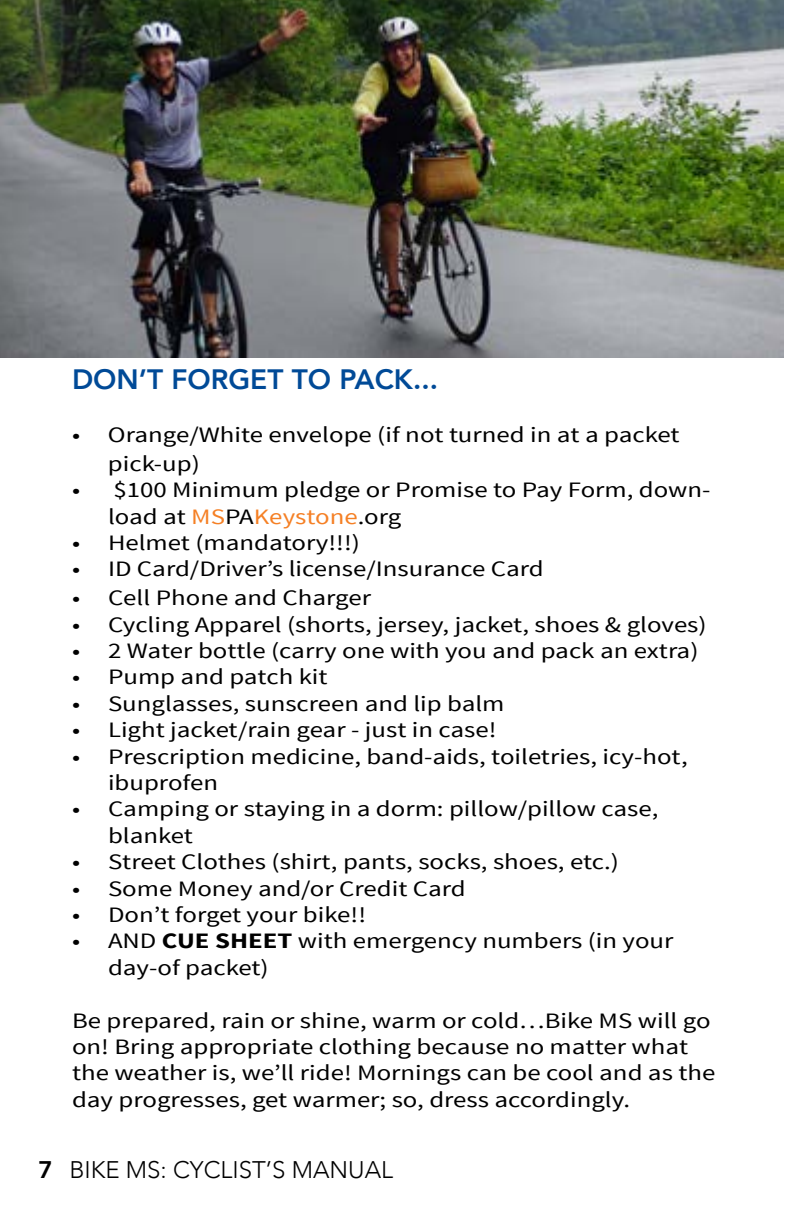
<style>
.page{position:relative;width:792px;height:1224px;background:#fff}
.page>*{position:absolute;margin:0;border:0;box-sizing:border-box;transform-origin:0 0}
.t1{font:800 28px "Avenir";color:#004a97}
.t2{font:300 24px "Avenir";color:#000}
.t3{font:22px/26.4px "Source Sans Pro";color:#000;scale:1.22 1}
.s1{color:#f58025}
.s2{font-weight:700}
.s3{font-weight:800}
</style>
<div class="page">
<img style="left:0;top:0;width:784px;height:358px">
<p class="t1" style="left:72px;top:358px;width:367px">DON’T FORGET TO PACK...</p>
<p class="t3" style="left:108px;top:421px;width:470px;line-height:28.8px;text-indent:-36px">• Orange/White envelope (if not turned in at a packet pick-up)</p>
<p class="t3" style="left:108px;top:477px;width:495px;text-indent:-36px">• $100 Minimum pledge or Promise to Pay Form, down&shy;load at <span class="s1">MS</span>PA<span class="s1">Keystone</span>.org</p>
<p class="t3" style="left:72px;top:530px;width:237px">• Helmet (mandatory!!!)</p>
<p class="t3" style="left:72px;top:556px;width:388px">• ID Card/Driver’s license/Insurance Card</p>
<p class="t3" style="left:72px;top:585px;width:247px">• Cell Phone and Charger</p>
<p class="t3" style="left:72px;top:611px;width:522px">• Cycling Apparel (shorts, jersey, jacket, shoes &amp; gloves)</p>
<p class="t3" style="left:72px;top:638px;width:515px">• 2 Water bottle (carry one with you and pack an extra)</p>
<p class="t3" style="left:72px;top:664px;width:211px">• Pump and patch kit</p>
<p class="t3" style="left:72px;top:691px;width:356px">• Sunglasses, sunscreen and lip balm</p>
<p class="t3" style="left:72px;top:717px;width:350px">• Light jacket/rain gear - just in case!</p>
<p class="t3" style="left:108px;top:743px;width:477px;text-indent:-36px">• Prescription medicine, band-aids, toiletries, icy-hot, ibuprofen</p>
<p class="t3" style="left:108px;top:796px;width:453px;text-indent:-36px">• Camping or staying in a dorm: pillow/pillow case, blanket</p>
<p class="t3" style="left:72px;top:849px;width:450px">• Street Clothes (shirt, pants, socks, shoes, etc.)</p>
<p class="t3" style="left:72px;top:875px;width:324px">• Some Money and/or Credit Card</p>
<p class="t3" style="left:72px;top:902px;width:243px">• Don’t forget your bike!!</p>
<p class="t3" style="left:108px;top:928px;width:465px;text-indent:-36px">• AND <span class="s2">CUE SHEET</span> with emergency numbers (in your day-of packet)</p>
<p class="t3" style="left:72px;top:1007px;width:529px">Be prepared, rain or shine, warm or cold…Bike MS will go on! Bring appropriate clothing because no matter what the weather is, we’ll ride! Mornings can be cool and as the day progresses, get warmer; so, dress accordingly.</p>
<p class="t2" style="left:38px;top:1156px;width:356px"><span class="s3">7</span> BIKE MS: CYCLIST’S MANUAL</p>
</div>
